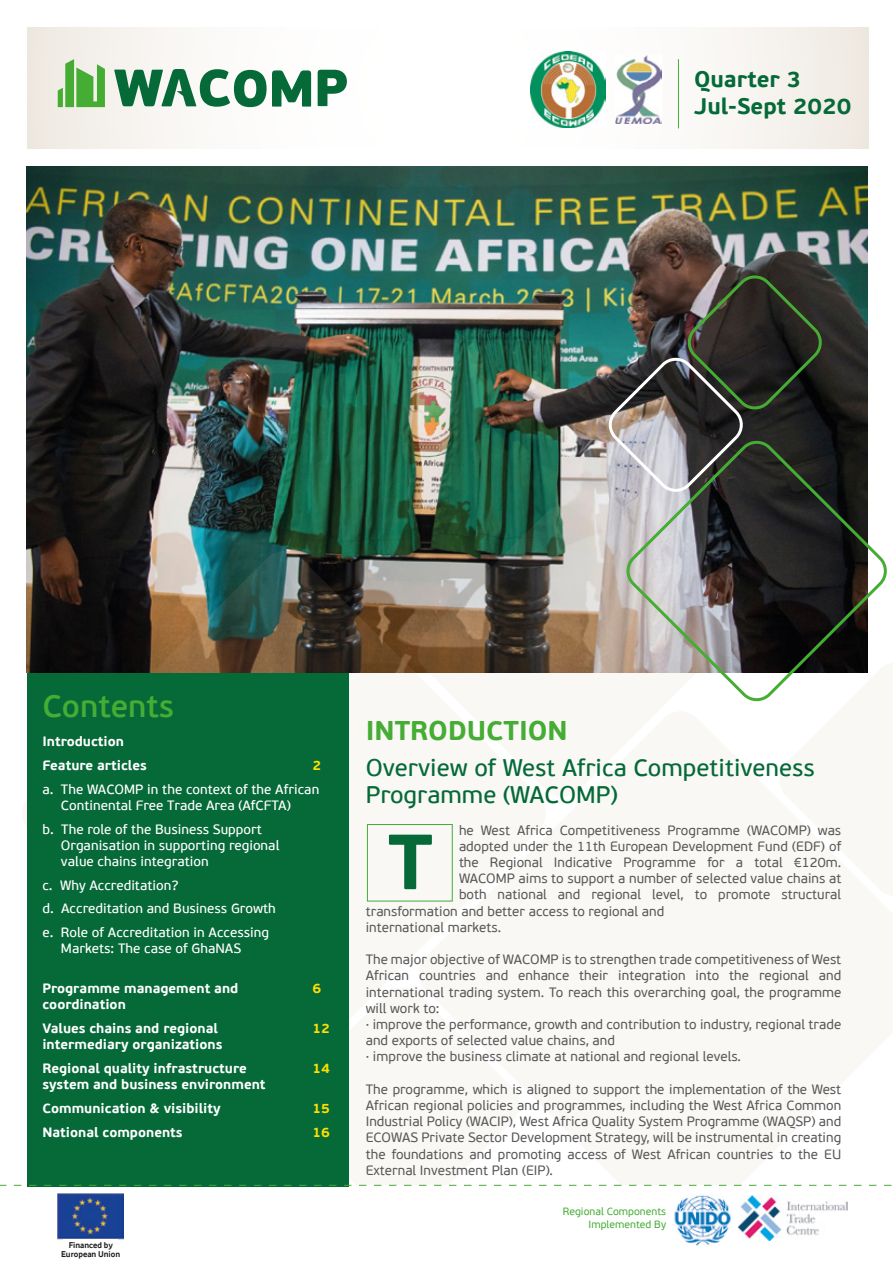
<style>
.page{position:relative;width:893px;height:1263px;background:#fff}
.page>*{position:absolute;margin:0;border:0;box-sizing:border-box;transform-origin:0 0}
.t1{font:700 77.85px "PF Beau Sans Pro";color:#056938}
.t2{font:600 31.5px "PF Beau Sans Pro";color:#45ac34}
.t3{font:700 27px "PF Beau Sans Pro";color:#45ac34}
.t4{font:24px/27px "PF Beau Sans Pro Bbook";color:#056938}
.t5{font:700 22.5px/27px "PF Beau Sans Pro";color:#056938}
.t6{font:13.5px/16.2px "PF Beau Sans Pro";color:#575756}
.t7{font:13.5px/16.2px "PF Beau Sans Pro Bbook";color:#fff}
.t8{font:700 13.5px/23.7px "PF Beau Sans Pro";color:#fff}
.t9{font:700 13.5px "PF Beau Sans Pro";color:#ffde00}
.t10{font:10.5px/12.6px "PF Beau Sans Pro";color:#45ac34;text-align:right}
.t11{font:700 8.7px/9px "Vodafone";color:#1d1d1b;text-align:center}
</style>
<div class="page">
<img style="left:27px;top:166px;width:841px;height:383px">
<img style="left:26px;top:549px;width:390px;height:353px">
<svg style="left:415px;top:504px;width:207px;height:295px"></svg>
<div style="left:27px;top:673px;width:322px;height:513px;background:#056938"></div>
<svg style="left:28px;top:28px;width:840px;height:120px"></svg>
<svg style="left:0;top:1185px;width:892px;height:1px"></svg>
<svg style="left:58px;top:59px;width:47px;height:48px;background:#84c476"></svg>
<svg style="left:318px;top:70px;width:29px;height:36px"></svg>
<svg style="left:114px;top:69px;width:197px;height:38px"></svg>
<hr style="left:678px;top:59px;width:1px;height:69px;background:#45ac34">
<img style="left:739px;top:1196px;width:108px;height:44px">
<img style="left:673px;top:1189px;width:59px;height:58px;border-radius:29px">
<div style="left:367px;top:824px;width:86px;height:77px;border:1px solid #45ac34"></div>
<img style="left:615px;top:55px;width:46px;height:68px">
<img style="left:531px;top:52px;width:74px;height:75px">
<img style="left:58px;top:1194px;width:66px;height:46px">
<div style="left:64px;top:1239px;width:54px;height:7px;background:#fff"></div>
<svg style="left:622px;top:436px;width:265px;height:266px"></svg>
<img style="left:604px;top:271px;width:222px;height:225px">
<h3 class="t5" style="left:694px;top:66px;width:159px">Quarter 3<br>Jul-Sept 2020</h3>
<h2 class="t2" style="left:42px;top:687px;width:133px">Contents</h2>
<p class="t8" style="left:42px;top:730px;width:106px">Introduction<br>Feature articles</p>
<p class="t9" style="left:312px;top:757px;width:10px">2</p>
<p class="t7" style="left:61px;top:781px;width:260px;text-indent:-19px">a. The WACOMP in the context of the African<br>Continental Free Trade Area (AfCFTA)</p>
<p class="t7" style="left:61px;top:821px;width:220px;text-indent:-19px">b. The role of the Business Support<br>Organisation in supporting regional value chains integration</p>
<p class="t7" style="left:42px;top:873px;width:235px;line-height:23.7px">c. Why Accreditation?<br>d. Accreditation and Business Growth e. Role of Accreditation in Accessing</p>
<p class="t7" style="left:61px;top:941px;width:182px">Markets: The case of GhaNAS</p>
<p class="t8" style="left:42px;top:977px;width:198px">Programme management and</p>
<p class="t9" style="left:312px;top:980px;width:10px">6</p>
<p class="t8" style="left:42px;top:993px;width:177px">coordination<br>Values chains and regional</p>
<p class="t9" style="left:312px;top:1020px;width:19px">12</p>
<p class="t8" style="left:42px;top:1033px;width:206px">intermediary organizations<br>Regional quality infrastructure</p>
<p class="t8" style="left:42px;top:1073px;width:225px">system and business environment<br>Communication &amp; visibility</p>
<p class="t9" style="left:312px;top:1060px;width:19px">14</p>
<p class="t9" style="left:312px;top:1100px;width:19px">15</p>
<p class="t8" style="left:42px;top:1120px;width:142px">National components</p>
<p class="t9" style="left:312px;top:1123px;width:19px">16</p>
<p class="t11" style="left:61px;top:1240px;width:60px">Financed by<br>European Union</p>
<h3 class="t3" style="left:366px;top:714px;width:203px">INTRODUCTION</h3>
<h3 class="t4" style="left:366px;top:755px;width:451px">Overview of West Africa Competitiveness<br>Programme (WACOMP)</h3>
<p class="t6" style="left:459px;top:822px;width:384px">he West Africa Competitiveness Programme (WACOMP) was</p>
<p class="t6" style="left:459px;top:838px;width:384px">adopted under the 11th European Development Fund (EDF) of</p>
<p class="t6" style="left:459px;top:854px;width:384px">the Regional Indicative Programme for a total €120m.</p>
<p class="t6" style="left:459px;top:871px;width:384px">WACOMP aims to support a number of selected value chains at</p>
<p class="t6" style="left:459px;top:887px;width:384px">both national and regional level, to promote structural</p>
<p class="t6" style="left:366px;top:903px;width:300px">transformation and better access to regional and</p>
<p class="t6" style="left:366px;top:919px;width:137px">international markets.</p>
<p class="t6" style="left:366px;top:952px;width:477px">The major objective of WACOMP is to strengthen trade competitiveness of West African countries and enhance their integration into the regional and international trading system. To reach this overarching goal, the programme will work to:<br>· improve the performance, growth and contribution to industry, regional trade and exports of selected value chains, and<br>· improve the business climate at national and regional levels.</p>
<p class="t6" style="left:366px;top:1081px;width:477px;text-align:justify">The programme, which is aligned to support the implementation of the West African regional policies and programmes, including the West Africa Common Industrial Policy (WACIP), West Africa Quality System Programme (WAQSP) and ECOWAS Private Sector Development Strategy, will be instrumental in creating the foundations and promoting access of West African countries to the EU External Investment Plan (EIP).</p>
<h1 class="t1" style="left:388px;top:814px;width:46px">T</h1>
<p class="t10" style="left:563px;top:1206px;width:105px">Regional Components<br>Implemented By</p>
</div>
